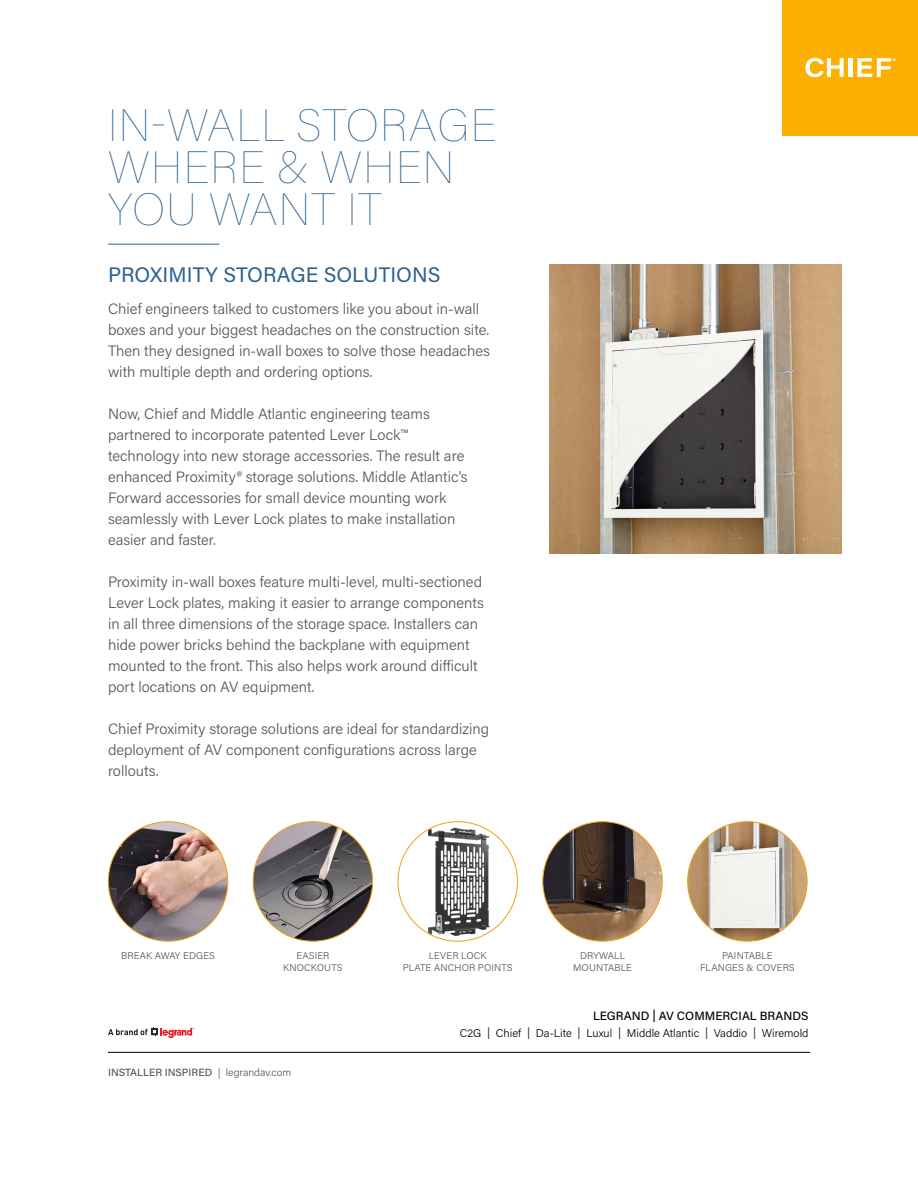
<style>
.page{position:relative;width:918px;height:1188px;background:#fff}
.page>*{position:absolute;margin:0;border:0;box-sizing:border-box;transform-origin:0 0}
.t1{font:100 45px/42px "Acumin Pro";letter-spacing:.035em;color:#2c6291}
.t2{font:21px "Acumin Pro";color:#2c6291}
.t3{font:300 15px/21px "Acumin Pro";color:#54565b}
.t4{font:500 12px "Acumin Pro";color:#000}
.t5{font:300 11.25px "Acumin Pro";color:#000}
.t6{font:500 10.5px "Acumin Pro";letter-spacing:-.005em;color:#54565b}
.t7{font:300 9.75px/11.4px "Acumin Pro";letter-spacing:.01em;color:#54565b;text-align:center}
.s1{font-weight:300}
</style>
<div class="page">
<img style="left:550px;top:264px;width:291px;height:290px">
<img style="left:108px;top:822px;width:120px;height:119px;border-radius:60px">
<img style="left:253px;top:822px;width:120px;height:119px;border-radius:60px">
<img style="left:412px;top:822px;width:98px;height:119px">
<img style="left:543px;top:822px;width:119px;height:119px;border-radius:60px">
<img style="left:688px;top:822px;width:119px;height:119px;border-radius:60px">
<hr style="left:108px;top:244px;width:111px;height:1px;background:#2c6291">
<hr style="left:108px;top:1052px;width:702px;height:1px;background:#000">
<svg style="left:108px;top:1027px;width:87px;height:12px"></svg>
<div style="left:783px;top:0;width:135px;height:135px;background:#fcb002"></div>
<svg style="left:805px;top:58px;width:39px;height:19px"></svg>
<hr style="left:849px;top:58px;width:4px;height:19px;background:#fff">
<svg style="left:857px;top:58px;width:38px;height:19px"></svg>
<h1 class="t1" style="left:108px;top:103px;width:389px">IN-WALL STORAGE<br>WHERE &amp; WHEN<br>YOU WANT IT</h1>
<h2 class="t2" style="left:108px;top:260px;width:334px">PROXIMITY STORAGE SOLUTIONS</h2>
<p class="t3" style="left:108px;top:298px;width:384px">Chief engineers talked to customers like you about in-wall boxes and your biggest headaches on the construction site.<br>Then they designed in-wall boxes to solve those headaches with multiple depth and ordering options.</p>
<p class="t3" style="left:108px;top:403px;width:361px">Now, Chief and Middle Atlantic engineering teams partnered to incorporate patented Lever Lock™ technology into new storage accessories. The result are enhanced Proximity® storage solutions. Middle Atlantic’s Forward accessories for small device mounting work seamlessly with Lever Lock plates to make installation easier and faster.</p>
<p class="t3" style="left:108px;top:571px;width:378px">Proximity in-wall boxes feature multi-level, multi-sectioned Lever Lock plates, making it easier to arrange components in all three dimensions of the storage space. Installers can hide power bricks behind the backplane with equipment mounted to the front. This also helps work around difficult port locations on AV equipment.</p>
<p class="t3" style="left:108px;top:718px;width:383px">Chief Proximity storage solutions are ideal for standardizing deployment of AV component configurations across large rollouts.</p>
<p class="t7" style="left:121px;top:950px;width:96px">BREAK AWAY EDGES</p>
<p class="t7" style="left:283px;top:950px;width:61px">EASIER<br>KNOCKOUTS</p>
<p class="t7" style="left:403px;top:950px;width:112px">LEVER LOCK<br>PLATE ANCHOR POINTS</p>
<p class="t7" style="left:573px;top:950px;width:60px">DRYWALL<br>MOUNTABLE</p>
<p class="t7" style="left:700px;top:950px;width:96px">PAINTABLE<br>FLANGES &amp; COVERS</p>
<p class="t4" style="left:593px;top:1008px;width:217px">LEGRAND | AV COMMERCIAL BRANDS</p>
<p class="t6" style="left:108px;top:1065px;width:185px">INSTALLER INSPIRED <span class="s1">| legrandav.com</span></p>
<p class="t5" style="left:460px;top:1025px;width:350px">C2G | Chief | Da-Lite | Luxul | Middle Atlantic | Vaddio | Wiremold</p>
</div>
